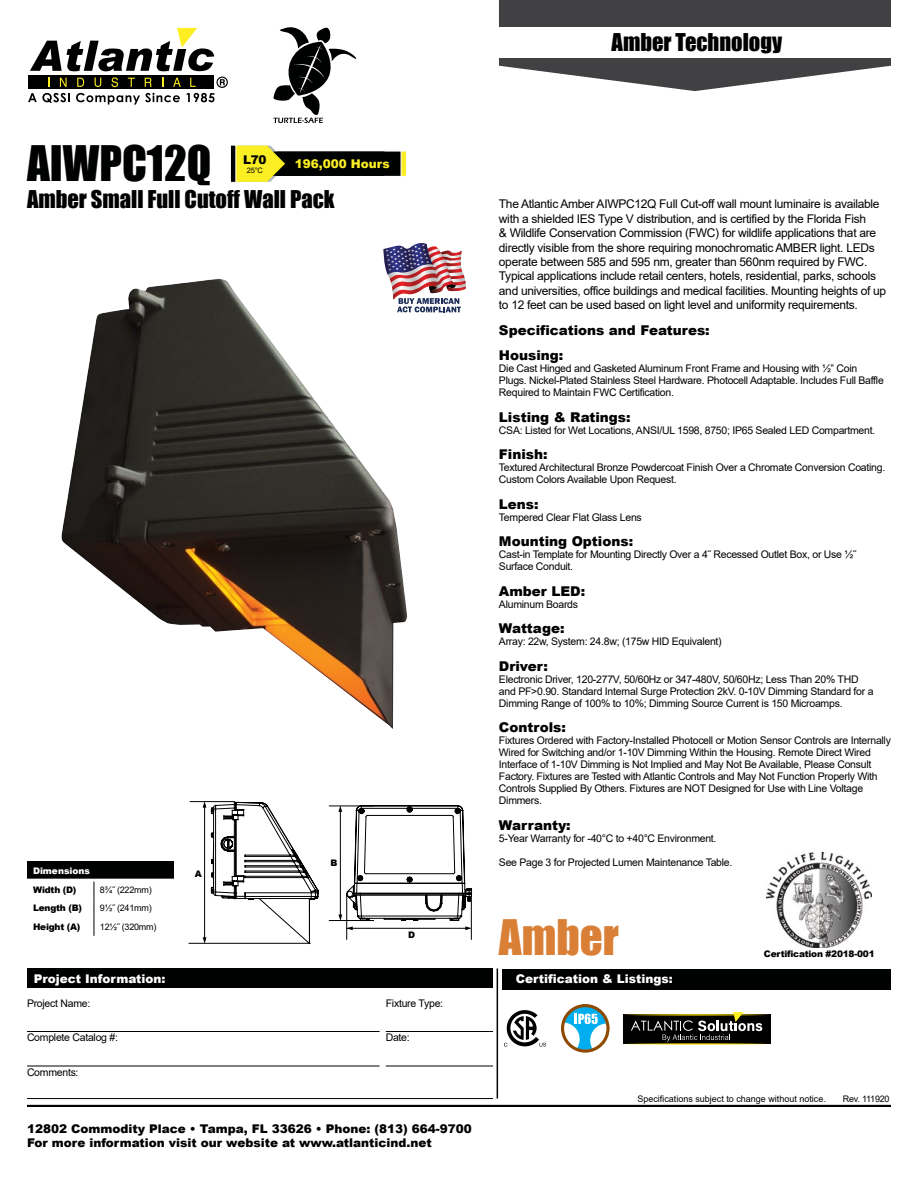
<style>
.page{position:relative;width:918px;height:1188px;background:#fff}
.page>*{position:absolute;margin:0;border:0;box-sizing:border-box;transform-origin:0 0}
.t1{font:45px "Impact";color:#000101}
.t2{font:45px "Impact";color:#d97f36}
.t3{font:22.5px "Impact";color:#000101}
.t4{font:900 13.5px/25.5px "Arial";color:#000101}
.t5{font:12px/14.4px "Arial";letter-spacing:-.025em;color:#000}
.t6{font:900 12px/14.4px "Arial";color:#000101}
.t7{font:900 12px "Arial";color:#fff}
.t8{font:900 12px "Arial";color:#fbee23}
.t9{font:10.5px/12px "Arial";letter-spacing:-.025em;color:#000}
.t10{font:9px "Arial";color:#000}
.t11{font:900 9px "Arial";letter-spacing:-.025em;color:#000101}
.t12{font:9px "Arial";letter-spacing:-.025em;color:#000}
.t13{font:900 9px "Arial";color:#fff}
.t14{font:7.5px "Arial";color:#000101}
</style>
<div class="page">
<svg style="left:273px;top:27px;width:83px;height:96px"></svg>
<div style="left:27px;top:1105px;width:864px;height:2px;border:2px solid #000101"></div>
<div style="left:28px;top:75px;width:186px;height:14px;background:#000"></div>
<svg style="left:30px;top:28px;width:184px;height:43px"></svg>
<svg style="left:60px;top:78px;width:7px;height:9px"></svg>
<svg style="left:28px;top:93px;width:42px;height:10px"></svg>
<svg style="left:76px;top:77px;width:152px;height:28px"></svg>
<svg style="left:499px;top:0;width:392px;height:91px"></svg>
<div style="left:502px;top:969px;width:389px;height:20px;background:#000101"></div>
<hr style="left:497px;top:969px;width:1px;height:129px;background:#000101">
<div style="left:497px;top:27px;width:399px;height:30px;background:#fff"></div>
<div style="left:27px;top:862px;width:147px;height:18px;background:#000101"></div>
<hr style="left:27px;top:879px;width:67px;height:3px;background:#fff">
<hr style="left:94px;top:879px;width:80px;height:3px;background:#fff">
<svg style="left:94px;top:882px;width:1px;height:54px"></svg>
<svg style="left:504px;top:1010px;width:42px;height:37px"></svg>
<svg style="left:561px;top:1004px;width:49px;height:49px"></svg>
<img style="left:62px;top:279px;width:345px;height:450px">
<hr style="left:190px;top:801px;width:45px;height:1px;background:#000">
<hr style="left:189px;top:943px;width:122px;height:1px;background:#000">
<div style="left:27px;top:969px;width:466px;height:19px;background:#000101"></div>
<hr style="left:27px;top:1098px;width:466px;height:1px;background:#000">
<hr style="left:27px;top:1031px;width:353px;height:1px;background:#000">
<hr style="left:27px;top:1066px;width:353px;height:1px;background:#000">
<hr style="left:386px;top:1066px;width:107px;height:1px;background:#000">
<hr style="left:386px;top:1031px;width:107px;height:1px;background:#000">
<svg style="left:203px;top:801px;width:115px;height:143px"></svg>
<hr style="left:329px;top:806px;width:45px;height:1px;background:#000">
<hr style="left:346px;top:895px;width:1px;height:45px;background:#000">
<hr style="left:329px;top:920px;width:45px;height:1px;background:#000">
<hr style="left:471px;top:895px;width:1px;height:45px;background:#000">
<svg style="left:338px;top:806px;width:134px;height:124px"></svg>
<svg style="left:230px;top:145px;width:176px;height:38px"></svg>
<img style="left:383px;top:243px;width:83px;height:69px">
<img style="left:767px;top:852px;width:105px;height:95px">
<svg style="left:623px;top:1012px;width:147px;height:33px;background:#403e31"></svg>
<h2 class="t3" style="left:612px;top:25px;width:172px">Amber Technology</h2>
<h1 class="t1" style="left:27px;top:129px;width:186px">AIWPC12Q</h1>
<p class="t6" style="left:243px;top:152px;width:25px">L70</p>
<p class="t14" style="left:247px;top:165px;width:18px">25°C</p>
<p class="t8" style="left:295px;top:155px;width:96px">196,000 Hours</p>
<h2 class="t3" style="left:27px;top:182px;width:309px">Amber Small Full Cutoff Wall Pack</h2>
<p class="t13" style="left:33px;top:864px;width:59px">Dimensions</p>
<p class="t11" style="left:33px;top:883px;width:45px">Width (D)</p>
<p class="t10" style="left:100px;top:883px;width:53px">8¾˝ (222mm)</p>
<p class="t11" style="left:33px;top:901px;width:50px">Length (B)</p>
<p class="t10" style="left:100px;top:902px;width:53px">9½˝ (241mm)</p>
<p class="t11" style="left:33px;top:920px;width:49px">Height (A)</p>
<p class="t12" style="left:100px;top:920px;width:58px">12½˝ (320mm)</p>
<p class="t7" style="left:34px;top:970px;width:133px">Project Information:</p>
<p class="t9" style="left:27px;top:997px;width:65px">Project Name:</p>
<p class="t9" style="left:27px;top:1032px;width:92px">Complete Catalog #:</p>
<p class="t9" style="left:27px;top:1066px;width:53px">Comments:</p>
<p class="t11" style="left:195px;top:868px;width:9px">A</p>
<p class="t11" style="left:330px;top:857px;width:9px">B</p>
<p class="t11" style="left:408px;top:928px;width:9px">D</p>
<p class="t9" style="left:386px;top:997px;width:59px">Fixture Type:</p>
<p class="t9" style="left:386px;top:1032px;width:26px">Date:</p>
<p class="t6" style="left:27px;top:1121px;width:446px">12802 Commodity Place • Tampa, FL 33626 • Phone: (813) 664-9700<br>For more information visit our website at www.atlanticind.net</p>
<p class="t5" style="left:499px;top:197px;width:389px">The Atlantic Amber AIWPC12Q Full Cut-off wall mount luminaire is available with a shielded IES Type V distribution, and is certified by the Florida Fish<br>&amp; Wildlife Conservation Commission (FWC) for wildlife applications that are directly visible from the shore requiring monochromatic AMBER light. LEDs operate between 585 and 595 nm, greater than 560nm required by FWC.<br>Typical applications include retail centers, hotels, residential, parks, schools and universities, office buildings and medical facilities. Mounting heights of up to 12 feet can be used based on light level and uniformity requirements.</p>
<p class="t4" style="left:499px;top:317px;width:212px">Specifications and Features:<br>Housing:</p>
<p class="t9" style="left:499px;top:362px;width:386px">Die Cast Hinged and Gasketed Aluminum Front Frame and Housing with ½” Coin<br>Plugs. Nickel-Plated Stainless Steel Hardware. Photocell Adaptable. Includes Full Baffle<br>Required to Maintain FWC Certification.</p>
<p class="t4" style="left:499px;top:404px;width:133px">Listing &amp; Ratings:</p>
<p class="t9" style="left:499px;top:424px;width:378px">CSA: Listed for Wet Locations, ANSI/UL 1598, 8750; IP65 Sealed LED Compartment.</p>
<p class="t4" style="left:499px;top:441px;width:50px">Finish:</p>
<p class="t9" style="left:499px;top:461px;width:388px">Textured Architectural Bronze Powdercoat Finish Over a Chromate Conversion Coating.<br>Custom Colors Available Upon Request.</p>
<p class="t4" style="left:499px;top:491px;width:41px">Lens:</p>
<p class="t9" style="left:499px;top:511px;width:144px">Tempered Clear Flat Glass Lens</p>
<p class="t4" style="left:499px;top:528px;width:136px">Mounting Options:</p>
<p class="t9" style="left:499px;top:548px;width:359px">Cast-in Template for Mounting Directly Over a 4˝ Recessed Outlet Box, or Use ½˝<br>Surface Conduit.</p>
<p class="t4" style="left:499px;top:578px;width:88px">Amber LED:</p>
<p class="t9" style="left:499px;top:598px;width:81px">Aluminum Boards</p>
<p class="t4" style="left:499px;top:615px;width:67px">Wattage:</p>
<p class="t9" style="left:499px;top:635px;width:224px">Array: 22w, System: 24.8w; (175w HID Equivalent)</p>
<p class="t4" style="left:499px;top:653px;width:50px">Driver:</p>
<p class="t9" style="left:499px;top:673px;width:376px">Electronic Driver, 120-277V, 50/60Hz or 347-480V, 50/60Hz; Less Than 20% THD and PF&gt;0.90. Standard Internal Surge Protection 2kV. 0-10V Dimming Standard for a<br>Dimming Range of 100% to 10%; Dimming Source Current is 150 Microamps.</p>
<p class="t4" style="left:499px;top:714px;width:68px">Controls:</p>
<p class="t9" style="left:499px;top:734px;width:394px">Fixtures Ordered with Factory-Installed Photocell or Motion Sensor Controls are Internally Wired for Switching and/or 1-10V Dimming Within the Housing. Remote Direct Wired Interface of 1-10V Dimming is Not Implied and May Not Be Available, Please Consult Factory. Fixtures are Tested with Atlantic Controls and May Not Function Properly With Controls Supplied By Others. Fixtures are NOT Designed for Use with Line Voltage Dimmers.</p>
<p class="t4" style="left:499px;top:812px;width:73px">Warranty:</p>
<p class="t9" style="left:499px;top:832px;width:219px">5-Year Warranty for -40°C to +40°C Environment.</p>
<p class="t9" style="left:499px;top:856px;width:235px">See Page 3 for Projected Lumen Maintenance Table.</p>
<h1 class="t2" style="left:499px;top:903px;width:122px">Amber</h1>
<p class="t7" style="left:516px;top:970px;width:159px">Certification &amp; Listings:</p>
<p class="t11" style="left:764px;top:947px;width:112px">Certification #2018-001</p>
<p class="t10" style="left:637px;top:1093px;width:190px">Specifications subject to change without notice.</p>
<p class="t12" style="left:843px;top:1093px;width:48px">Rev. 111920</p>
</div>
